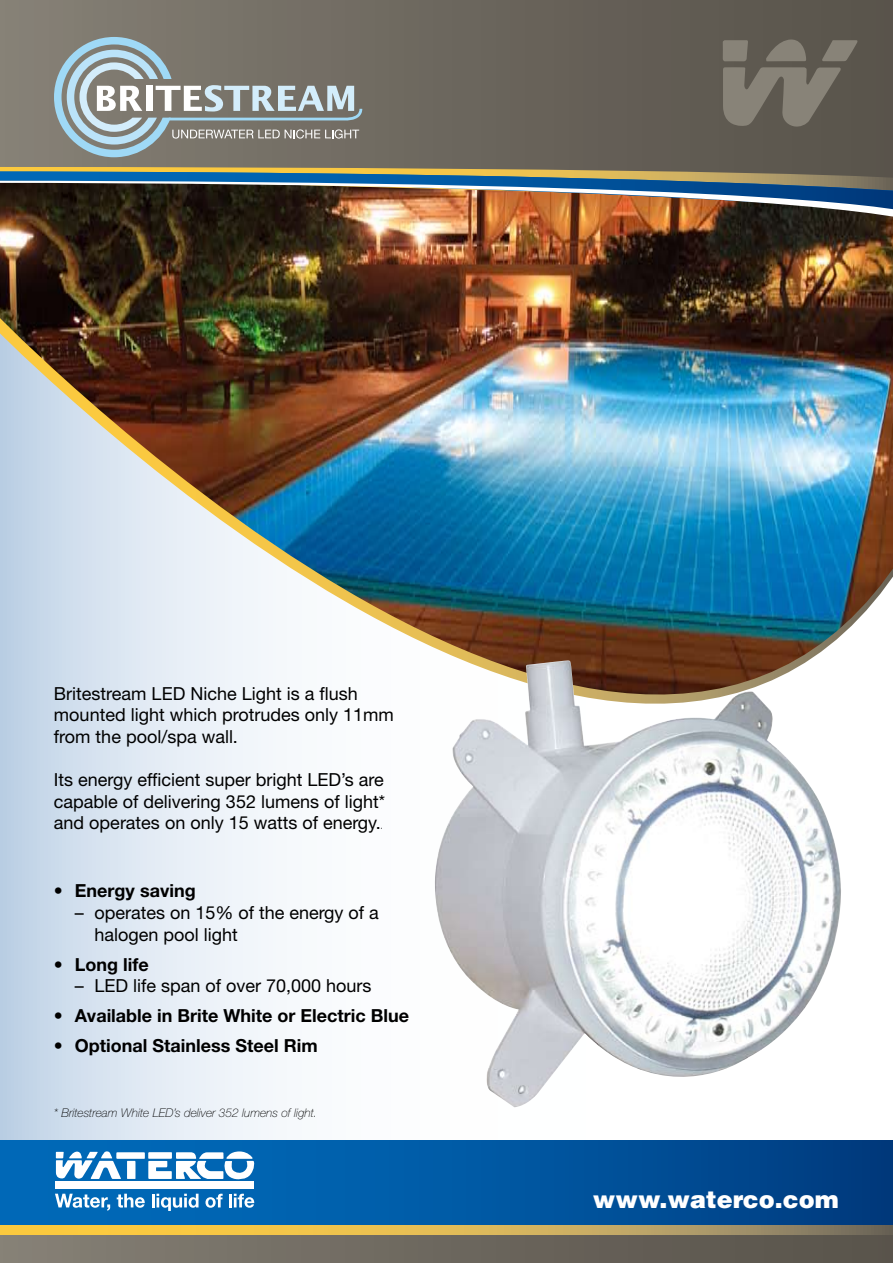
<style>
.page{position:relative;width:893px;height:1263px;background:#fff}
.page>*{position:absolute;margin:0;border:0;box-sizing:border-box;transform-origin:0 0}
.t1{font:900 24px "Helvetica";color:#fff}
.t2{font:18px/21.6px "Helvetica Neue LT Std";color:#000}
.t3{font:700 18px "Helvetica Neue LT Std";color:#000}
.t4{font:italic 100 12px "Helvetica Neue";color:#000}
.s1{font-family:"Helvetica Neue";font-weight:100;font-style:italic;font-size:12px}
</style>
<div class="page">
<img style="left:0;top:220px;width:893px;height:76px">
<div style="left:0;top:0;width:893px;height:178px;background:linear-gradient(to right,#857f75,#565149)"></div>
<img style="left:0;top:311px;width:893px;height:829px">
<div style="left:0;top:1140px;width:893px;height:123px;background:linear-gradient(to right,#0070c1,#003f83)"></div>
<svg style="left:0;top:1225px;width:893px;height:10px;background:#d2af54"></svg>
<div style="left:0;top:1235px;width:893px;height:28px;background:linear-gradient(to right,#857f75,#565149)"></div>
<svg style="left:723px;top:39px;width:135px;height:89px;background:#736e64"></svg>
<img style="left:0;top:166px;width:893px;height:54px">
<svg style="left:56px;top:1151px;width:199px;height:29px"></svg>
<div style="left:56px;top:1181px;width:198px;height:8px;background:#fff"></div>
<svg style="left:55px;top:1194px;width:55px;height:17px"></svg>
<svg style="left:117px;top:1194px;width:28px;height:14px"></svg>
<svg style="left:152px;top:1194px;width:47px;height:17px"></svg>
<svg style="left:205px;top:1194px;width:18px;height:14px"></svg>
<svg style="left:229px;top:1194px;width:25px;height:14px"></svg>
<svg style="left:54px;top:37px;width:308px;height:120px;background:#8d928f"></svg>
<img style="left:431px;top:660px;width:412px;height:447px">
<p class="t2" style="left:54px;top:682px;width:341px">Britestream LED Niche Light is a flush mounted light which protrudes only 11mm from the pool/spa wall.</p>
<p class="t2" style="left:54px;top:769px;width:333px;text-align:justify">Its energy efficient super bright LED’s are capable of delivering 352 lumens of light* and operates on only 15 watts of energy.<span class="s1">.</span></p>
<p class="t3" style="left:54px;top:880px;width:143px">• Energy saving</p>
<p class="t2" style="left:94px;top:901px;width:286px;text-indent:-19px">– operates on 15% of the energy of a halogen pool light</p>
<p class="t3" style="left:54px;top:953px;width:96px">• Long life</p>
<p class="t2" style="left:75px;top:975px;width:298px">– LED life span of over 70,000 hours</p>
<p class="t3" style="left:54px;top:1005px;width:357px">• Available in Brite White or Electric Blue</p>
<p class="t3" style="left:54px;top:1035px;width:265px">• Optional Stainless Steel Rim</p>
<p class="t4" style="left:54px;top:1106px;width:265px">* Britestream White LED’s deliver 352 lumens of light.</p>
<h1 class="t1" style="left:593px;top:1183px;width:248px">www.waterco.com</h1>
</div>
